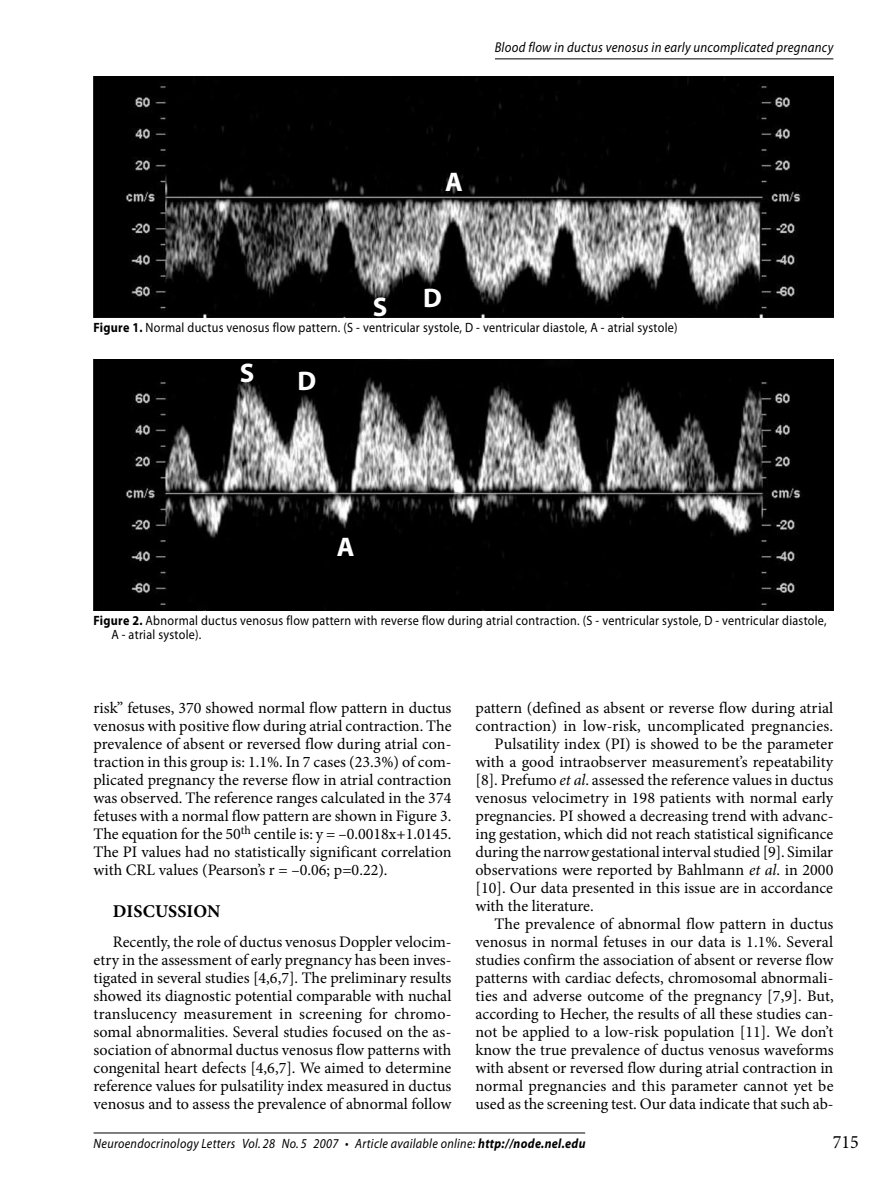
<style>
.page{position:relative;width:893px;height:1188px;background:#fff}
.page>*{position:absolute;margin:0;border:0;box-sizing:border-box;transform-origin:0 0}
.t1{font:700 27px "Myriad Pro";color:#fff}
.t2{font:18.9px "Minion Pro";color:#000;scale:.95 1}
.t3{font:700 18px "Minion Pro";letter-spacing:.01em;color:#000}
.t4{font:16.05px/18px "Minion Pro";color:#000;text-align:justify}
.t5{font:italic 14.25px "Myriad Pro";letter-spacing:.02em;color:#000;scale:.9 1}
.t6{font:13.5px/14.2px "Myriad Pro";letter-spacing:.02em;color:#000;scale:.9 1}
.t7{font:italic 13.5px "Myriad Pro";letter-spacing:.025em;color:#000;scale:.9 1}
.s1{font-weight:700}
.s2{font-style:italic}
</style>
<div class="page">
<hr style="left:94px;top:1133px;width:491px;height:1px;background:#000">
<hr style="left:495px;top:58px;width:338px;height:1px;background:#000">
<img style="left:94px;top:76px;width:739px;height:242px">
<img style="left:94px;top:359px;width:739px;height:252px">
<p class="t5" style="left:495px;top:39px;width:378px">Blood flow in ductus venosus in early uncomplicated pregnancy</p>
<h1 class="t1" style="left:445px;top:164px;width:19px">A</h1>
<h1 class="t1" style="left:373px;top:290px;width:16px">S</h1>
<h1 class="t1" style="left:423px;top:281px;width:20px">D</h1>
<p class="t6" style="left:94px;top:320px;width:650px"><span class="s1">Figure 1.</span> Normal ductus venosus flow pattern. (S - ventricular systole, D - ventricular diastole, A - atrial systole)</p>
<h1 class="t1" style="left:240px;top:355px;width:16px">S</h1>
<h1 class="t1" style="left:298px;top:364px;width:20px">D</h1>
<h1 class="t1" style="left:337px;top:529px;width:19px">A</h1>
<p class="t6" style="left:111px;top:613px;width:796px;text-indent:-18px"><span class="s1">Figure 2.</span> Abnormal ductus venosus flow pattern with reverse flow during atrial contraction. (S - ventricular systole, D - ventricular diastole,<br>A - atrial systole).</p>
<p class="t4" style="left:94px;top:698px;width:360px">risk” fetuses, 370 showed normal flow pattern in ductus venosus with positive flow during atrial contraction. The prevalence of absent or reversed flow during atrial con&shy;traction in this group is: 1.1%. In 7 cases (23.3%) of com&shy;plicated pregnancy the reverse flow in atrial contraction was observed. The reference ranges calculated in the 374 fetuses with a normal flow pattern are shown in Figure 3.<br>The equation for the 50<sup>th</sup> centile is: y = –0.0018x+1.0145.<br>The PI values had no statistically significant correlation with CRL values (Pearson’s r = –0.06; p=0.22).</p>
<p class="t3" style="left:113px;top:898px;width:109px">DISCUSSION</p>
<p class="t4" style="left:94px;top:932px;width:359px;text-indent:19px">Recently, the role of ductus venosus Doppler velocim&shy;etry in the assessment of early pregnancy has been inves&shy;tigated in several studies [4,6,7]. The preliminary results showed its diagnostic potential comparable with nuchal translucency measurement in screening for chromo&shy;somal abnormalities. Several studies focused on the as&shy;sociation of abnormal ductus venosus flow patterns with congenital heart defects [4,6,7]. We aimed to determine reference values for pulsatility index measured in ductus venosus and to assess the prevalence of abnormal follow</p>
<p class="t4" style="left:475px;top:698px;width:359px">pattern (defined as absent or reverse flow during atrial</p>
<p class="t4" style="left:475px;top:716px;width:359px">contraction) in low-risk, uncomplicated pregnancies.</p>
<p class="t4" style="left:495px;top:734px;width:340px">Pulsatility index (PI) is showed to be the parameter</p>
<p class="t4" style="left:475px;top:752px;width:359px">with a good intraobserver measurement’s repeatability</p>
<p class="t4" style="left:475px;top:770px;width:359px">[8]. Prefumo <span class="s2">et al</span>. assessed the reference values in ductus</p>
<p class="t4" style="left:475px;top:788px;width:359px">venosus velocimetry in 198 patients with normal early</p>
<p class="t4" style="left:475px;top:806px;width:359px">pregnancies. PI showed a decreasing trend with advanc-</p>
<p class="t4" style="left:475px;top:824px;width:359px">ing gestation, which did not reach statistical significance</p>
<p class="t4" style="left:475px;top:842px;width:359px">during the narrow gestational interval studied [9]. Similar</p>
<p class="t4" style="left:475px;top:860px;width:359px">observations were reported by Bahlmann <span class="s2">et al</span>. in 2000</p>
<p class="t4" style="left:475px;top:878px;width:359px">[10]. Our data presented in this issue are in accordance</p>
<p class="t4" style="left:475px;top:896px;width:120px">with the literature.</p>
<p class="t4" style="left:495px;top:914px;width:340px">The prevalence of abnormal flow pattern in ductus</p>
<p class="t4" style="left:475px;top:932px;width:359px">venosus in normal fetuses in our data is 1.1%. Several</p>
<p class="t4" style="left:475px;top:950px;width:359px">studies confirm the association of absent or reverse flow</p>
<p class="t4" style="left:475px;top:968px;width:359px">patterns with cardiac defects, chromosomal abnormali-</p>
<p class="t4" style="left:475px;top:986px;width:360px">ties and adverse outcome of the pregnancy [7,9]. But,</p>
<p class="t4" style="left:475px;top:1004px;width:359px">according to Hecher, the results of all these studies can-</p>
<p class="t4" style="left:475px;top:1022px;width:359px">not be applied to a low-risk population [11]. We don’t</p>
<p class="t4" style="left:475px;top:1040px;width:360px">know the true prevalence of ductus venosus waveforms</p>
<p class="t4" style="left:475px;top:1058px;width:359px">with absent or reversed flow during atrial contraction in</p>
<p class="t4" style="left:475px;top:1076px;width:359px">normal pregnancies and this parameter cannot yet be</p>
<p class="t4" style="left:475px;top:1094px;width:359px">used as the screening test. Our data indicate that such ab-</p>
<p class="t7" style="left:94px;top:1135px;width:548px">Neuroendocrinology Letters Vol. 28 No. 5 2007 • Article available online: <span class="s1">http://node.nel.edu</span></p>
<p class="t2" style="left:833px;top:1129px;width:29px">715</p>
</div>
